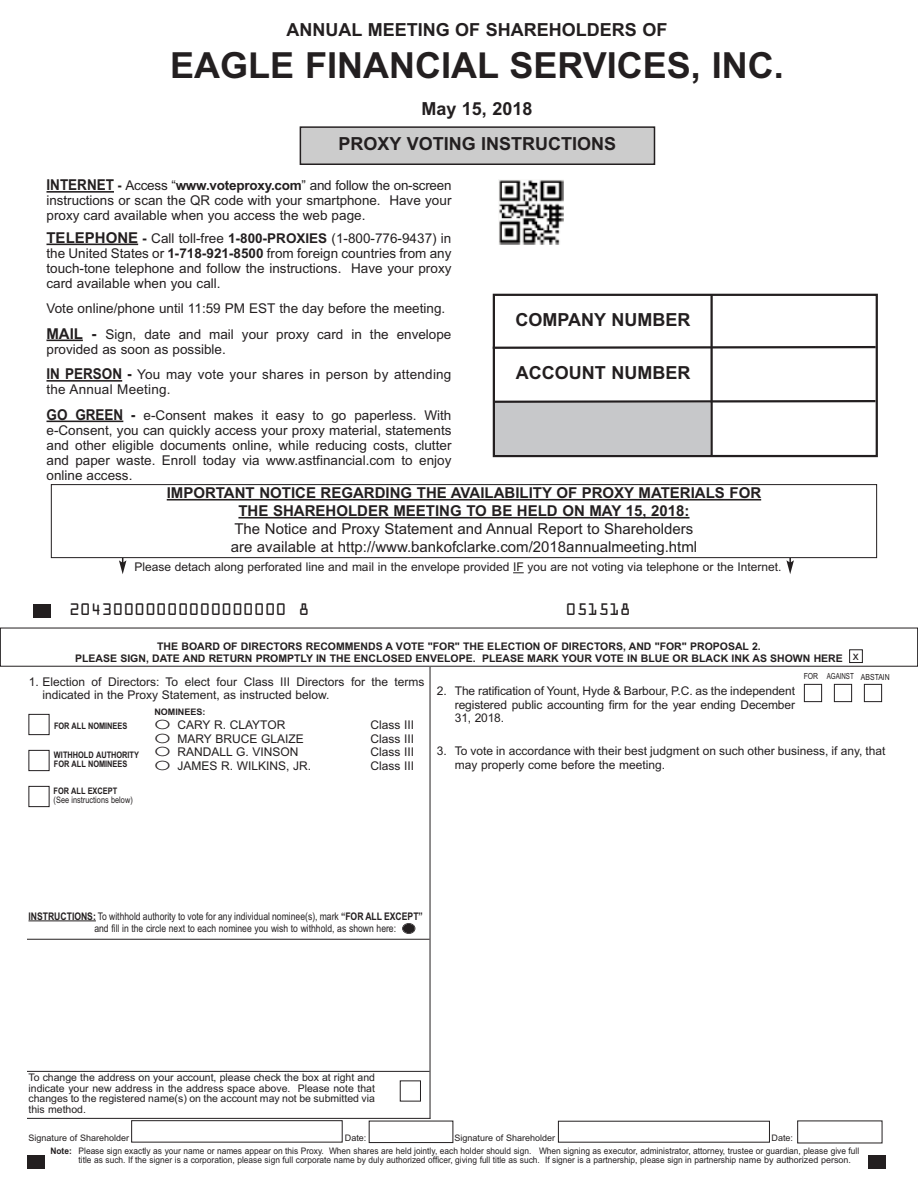
<style>
.page{position:relative;width:918px;height:1188px;background:#fff}
.page>*{position:absolute;margin:0;border:0;box-sizing:border-box;transform-origin:0 0}
.t1{font:700 36px "Arial";color:#231f20}
.t2{font:700 18px "Arial";color:#231f20}
.t3{font:18px "OCRA Extended";color:#231f20}
.t4{font:15px/18px "Arial";color:#231f20}
.t5{font:700 15px/18px "Arial";color:#231f20;text-align:center}
.t6{font:13.5px/15px "Arial";color:#231f20;text-align:justify}
.t7{font:12px/13.5px "Arial";color:#231f20}
.t8{font:10.5px/10.5px "Arial";color:#231f20;text-align:justify}
.t9{font:700 10.5px/12px "Arial";color:#231f20}
.t10{font:10.5px/12px "Arial Narrow";color:#231f20}
.t11{font:9px/13.5px "Arial";color:#231f20}
.t12{font:9px "Arial";color:#231f20;scale:.93 1}
.t13{font:700 9px/9px "Arial Narrow";color:#231f20}
.t14{font:9px "Arial Narrow";color:#231f20}
.t15{font:700 9px "Arial";color:#231f20}
.t16{font:8.4px "Arial Narrow";color:#231f20}
.s1{font-weight:700;font-size:15px}
.s2{font-weight:700}
.s3{font-weight:400;font-size:12px}
.s4{font-family:"Futura BT";font-weight:300;font-size:12.75px}
</style>
<div class="page">
<hr style="left:430px;top:667px;width:1px;height:452px;background:#231f20">
<div style="left:33px;top:604px;width:18px;height:14px;background:#231f20"></div>
<div style="left:27px;top:1155px;width:18px;height:13px;background:#231f20"></div>
<hr style="left:28px;top:920px;width:68px;height:1px;background:#231f20">
<hr style="left:46px;top:191px;width:68px;height:2px;background:#231f20">
<hr style="left:46px;top:244px;width:92px;height:1px;background:#231f20">
<hr style="left:46px;top:340px;width:37px;height:1px;background:#231f20">
<hr style="left:46px;top:380px;width:76px;height:2px;background:#231f20">
<hr style="left:46px;top:421px;width:77px;height:1px;background:#231f20">
<div style="left:301px;top:128px;width:353px;height:36px;background:#ccc"></div>
<div style="left:300px;top:126px;width:355px;height:39px;border:2px solid #231f20"></div>
<svg style="left:119px;top:558px;width:7px;height:16px"></svg>
<svg style="left:786px;top:558px;width:8px;height:16px"></svg>
<hr style="left:27px;top:1118px;width:404px;height:1px;background:#231f20">
<hr style="left:27px;top:939px;width:403px;height:1px;background:#231f20">
<div style="left:403px;top:924px;width:12px;height:9px;background:#231f20;border-radius:50%"></div>
<div style="left:402px;top:923px;width:13px;height:11px;border:2px solid #231f20;border-radius:50%"></div>
<div style="left:868px;top:1155px;width:18px;height:13px;background:#231f20"></div>
<hr style="left:27px;top:1071px;width:403px;height:1px;background:#231f20">
<div style="left:849px;top:649px;width:14px;height:14px;border:1px solid #231f20"></div>
<div style="left:400px;top:1080px;width:21px;height:21px;border:1px solid #231f20"></div>
<div style="left:493px;top:294px;width:385px;height:163px;border:2px solid #231f20"></div>
<svg style="left:492px;top:345px;width:386px;height:5px"></svg>
<svg style="left:492px;top:399px;width:386px;height:5px"></svg>
<hr style="left:710px;top:294px;width:3px;height:162px;background:#231f20">
<div style="left:496px;top:403px;width:214px;height:51px;background:#c7c8ca"></div>
<div style="left:131px;top:1120px;width:211px;height:22px;border:1px solid #231f20"></div>
<div style="left:369px;top:1121px;width:84px;height:22px;border:1px solid #231f20"></div>
<div style="left:51px;top:484px;width:826px;height:74px;border:1px solid #231f20"></div>
<hr style="left:167px;top:499px;width:594px;height:2px;background:#231f20">
<hr style="left:238px;top:517px;width:452px;height:2px;background:#231f20">
<img style="left:499px;top:180px;width:65px;height:65px">
<div style="left:28px;top:714px;width:22px;height:21px;border:1px solid #231f20"></div>
<div style="left:28px;top:750px;width:22px;height:21px;border:1px solid #231f20"></div>
<div style="left:28px;top:786px;width:22px;height:21px;border:1px solid #231f20"></div>
<div style="left:804px;top:684px;width:18px;height:18px;border:1px solid #231f20"></div>
<div style="left:834px;top:684px;width:18px;height:18px;border:1px solid #231f20"></div>
<div style="left:864px;top:684px;width:18px;height:18px;border:1px solid #231f20"></div>
<h2 class="t2" style="left:287px;top:19px;width:382px">ANNUAL MEETING OF SHAREHOLDERS OF</h2>
<h1 class="t1" style="left:170px;top:44px;width:615px">EAGLE FINANCIAL SERVICES, INC.</h1>
<h2 class="t2" style="left:421px;top:98px;width:113px">May 15, 2018</h2>
<h2 class="t2" style="left:339px;top:134px;width:279px">PROXY VOTING INSTRUCTIONS</h2>
<p class="t6" style="left:46px;top:178px;width:407px"><span class="s1">INTERNET</span> <span class="s2">-</span> Access “<span class="s2">www.voteproxy.com</span>” and follow the on-screen instructions or scan the QR code with your smartphone. Have your proxy card available when you access the web page.</p>
<p class="t6" style="left:46px;top:230px;width:407px"><span class="s1">TELEPHONE</span> <span class="s2">-</span> Call toll-free <span class="s2">1-800-PROXIES</span> (1-800-776-9437) in the United States or <span class="s2">1-718-921-8500</span> from foreign countries from any touch-tone telephone and follow the instructions. Have your proxy card available when you call.</p>
<p class="t6" style="left:46px;top:296px;width:407px;line-height:25.5px">Vote online/phone until 11:59 PM EST the day before the meeting.<br><span class="s1">MAIL -</span> Sign, date and mail your proxy card in the envelope</p>
<p class="t6" style="left:47px;top:336px;width:406px;line-height:25.5px">provided as soon as possible.<br><span class="s1">IN PERSON -</span> You may vote your shares in person by attending</p>
<p class="t6" style="left:46px;top:377px;width:407px;line-height:25.5px">the Annual Meeting.<br><span class="s1">GO GREEN -</span> e-Consent makes it easy to go paperless. With</p>
<p class="t6" style="left:47px;top:422px;width:407px">e-Consent, you can quickly access your proxy material, statements and other eligible documents online, while reducing costs, clutter and paper waste. Enroll today via www.astfinancial.com to enjoy online access.</p>
<h2 class="t2" style="left:516px;top:309px;width:176px">COMPANY NUMBER</h2>
<h2 class="t2" style="left:516px;top:362px;width:176px">ACCOUNT NUMBER</h2>
<p class="t5" style="left:167px;top:484px;width:596px">IMPORTANT NOTICE REGARDING THE AVAILABILITY OF PROXY MATERIALS FOR<br>THE SHAREHOLDER MEETING TO BE HELD ON MAY 15, 2018:</p>
<p class="t4" style="left:231px;top:520px;width:468px">The Notice and Proxy Statement and Annual Report to Shareholders are available at http://www.bankofclarke.com/2018annualmeeting.html</p>
<p class="t7" style="left:135px;top:560px;width:649px">Please detach along perforated line and mail in the envelope provided IF you are not voting via telephone or the Internet.</p>
<h2 class="t3" style="left:69px;top:598px;width:242px">20430000000000000000 8</h2>
<h2 class="t3" style="left:565px;top:598px;width:67px">051518</h2>
<p class="t9" style="left:75px;top:640px;width:785px;text-indent:82px">THE BOARD OF DIRECTORS RECOMMENDS A VOTE "FOR" THE ELECTION OF DIRECTORS, AND "FOR" PROPOSAL 2.<br>PLEASE SIGN, DATE AND RETURN PROMPTLY IN THE ENCLOSED ENVELOPE. PLEASE MARK YOUR VOTE IN BLUE OR BLACK INK AS SHOWN HERE <span class="s3">x</span></p>
<p class="t7" style="left:42px;top:675px;width:384px;text-indent:-13px">1. Election of Directors: To elect four Class III Directors for the terms indicated in the Proxy Statement, as instructed below.</p>
<p class="t7" style="left:154px;top:718px;width:132px"><span class="s4">O</span> CARY R. CLAYTOR</p>
<p class="t7" style="left:370px;top:718px;width:45px">Class III</p>
<p class="t7" style="left:154px;top:732px;width:151px"><span class="s4">O</span> MARY BRUCE GLAIZE</p>
<p class="t7" style="left:370px;top:732px;width:45px">Class III</p>
<p class="t7" style="left:154px;top:745px;width:145px"><span class="s4">O</span> RANDALL G. VINSON</p>
<p class="t7" style="left:370px;top:745px;width:45px">Class III</p>
<p class="t7" style="left:154px;top:759px;width:158px"><span class="s4">O</span> JAMES R. WILKINS, JR.</p>
<p class="t7" style="left:370px;top:759px;width:45px">Class III</p>
<p class="t15" style="left:154px;top:707px;width:53px">NOMINEES:</p>
<p class="t13" style="left:54px;top:721px;width:75px">FOR ALL NOMINEES</p>
<p class="t13" style="left:54px;top:751px;width:87px">WITHHOLD AUTHORITY<br>FOR ALL NOMINEES</p>
<p class="t13" style="left:54px;top:787px;width:65px">FOR ALL EXCEPT</p>
<p class="t14" style="left:54px;top:795px;width:81px">(See instructions below)</p>
<p class="t16" style="left:804px;top:672px;width:88px">FOR AGAINST ABSTAIN</p>
<p class="t7" style="left:455px;top:684px;width:342px;text-align:justify;text-indent:-18px">2. The ratification of Yount, Hyde &amp; Barbour, P.C. as the independent registered public accounting firm for the year ending December 31, 2018.</p>
<p class="t7" style="left:455px;top:744px;width:432px;text-indent:-18px">3. To vote in accordance with their best judgment on such other business, if any, that may properly come before the meeting.</p>
<p class="t10" style="left:94px;top:910px;width:330px;text-indent:-66px"><span class="s2">INSTRUCTIONS:</span> To withhold authority to vote for any individual nominee(s), mark <span class="s2">“FOR ALL EXCEPT” </span>and fill in the circle next to each nominee you wish to withhold, as shown here:</p>
<p class="t8" style="left:28px;top:1072px;width:348px">To change the address on your account, please check the box at right and indicate your new address in the address space above. Please note that changes to the registered name(s) on the account may not be submitted via this method.</p>
<p class="t11" style="left:28px;top:1131px;width:102px">Signature of Shareholder</p>
<p class="t11" style="left:345px;top:1131px;width:23px">Date:</p>
<p class="t11" style="left:455px;top:1131px;width:102px">Signature of Shareholder</p>
<p class="t11" style="left:50px;top:1131px;width:810px;text-indent:721px">Date:<br><span class="s2">Note:</span> Please sign exactly as your name or names appear on this Proxy. When shares are held jointly, each holder should sign. When signing as executor, administrator, attorney, trustee or guardian, please give full</p>
<p class="t12" style="left:79px;top:1155px;width:832px">title as such. If the signer is a corporation, please sign full corporate name by duly authorized officer, giving full title as such. If signer is a partnership, please sign in partnership name by authorized person.</p>
</div>
